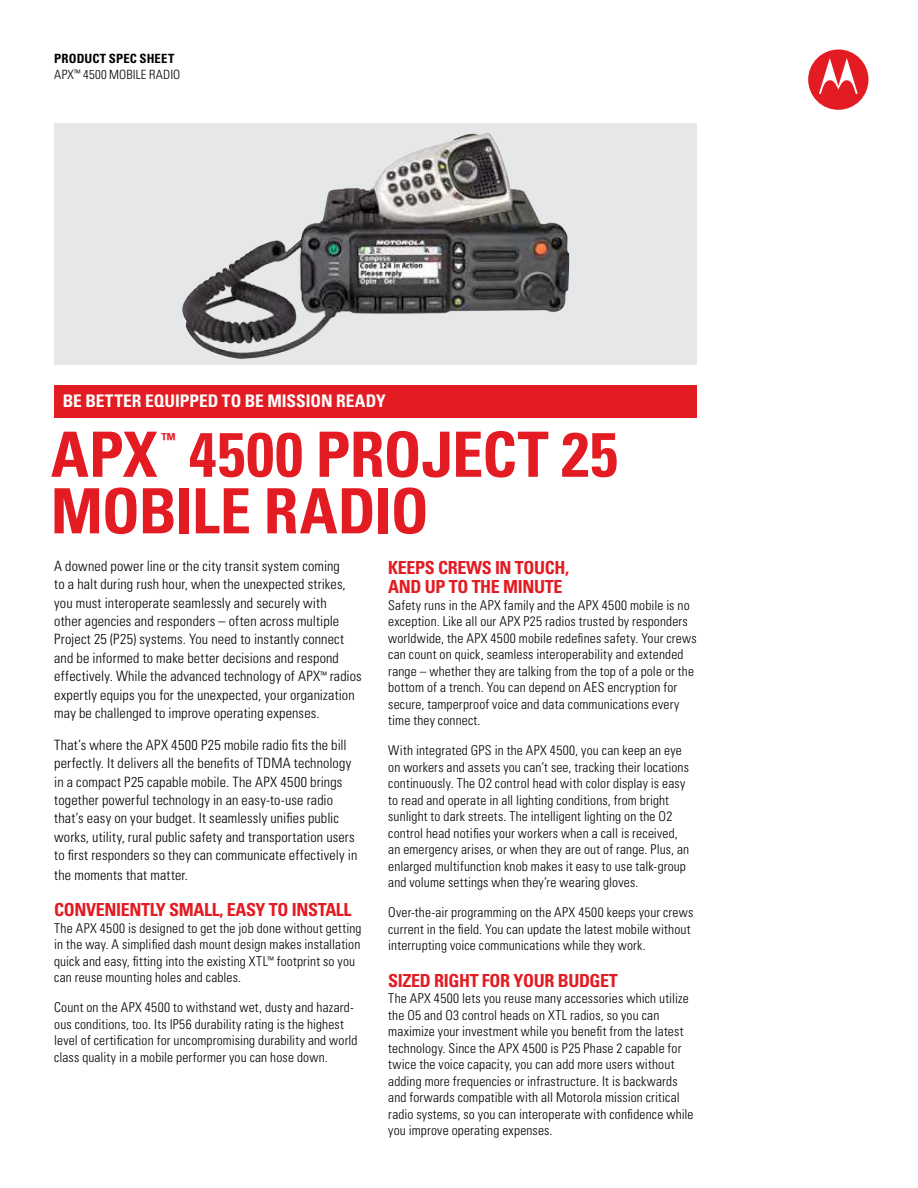
<style>
.page{position:relative;width:918px;height:1188px;background:#fff}
.page>*{position:absolute;margin:0;border:0;box-sizing:border-box;transform-origin:0 0}
.t1{font:700 condensed 62.55px/56.6px "Univers LT Std";letter-spacing:-.01em;color:#e31b23}
.t2{font:700 condensed 18px/19.5px "Univers LT Std";letter-spacing:-.02em;color:#e31b23}
.t3{font:700 condensed 17.4px "Univers LT Std";color:#fff}
.t4{font:700 condensed 16.5px "Univers LT Std";color:#e31b23}
.t5{font:300 condensed 14.25px/18.3px "Univers LT Std";letter-spacing:.01em;color:#000}
.t6{font:300 condensed 13.5px/16.5px "Univers LT Std";letter-spacing:.01em;color:#000}
.t7{font:300 condensed 12.75px/15.3px "Univers LT Std";letter-spacing:.02em;color:#000}
.s1{font-weight:700}
</style>
<div class="page">
<div style="left:54px;top:385px;width:643px;height:33px;background:#e31b23"></div>
<div style="left:808px;top:49px;width:61px;height:61px;background:#e31b23;border-radius:50%"></div>
<svg style="left:819px;top:58px;width:39px;height:36px"></svg>
<svg style="left:54px;top:124px;width:643px;height:241px;background:#c2c3c3"></svg>
<img style="left:323px;top:133px;width:163px;height:87px">
<p class="t7" style="left:54px;top:52px;width:128px"><span class="s1">PRODUCT SPEC SHEET<br></span>APX<sup>™</sup> 4500 MOBILE RADIO</p>
<p class="t3" style="left:63px;top:393px;width:324px">BE BETTER EQUIPPED TO BE MISSION READY</p>
<h1 class="t1" style="left:51px;top:431px;width:568px;text-indent:138px">4500 PROJECT 25<br>MOBILE RADIO</h1>
<h1 class="t1" style="left:51px;top:431px;width:108px">APX</h1>
<p class="t4" style="left:161px;top:433px;width:16px">™</p>
<p class="t5" style="left:54px;top:558px;width:309px">A downed power line or the city transit system coming<br>to a halt during rush hour, when the unexpected strikes, you must interoperate seamlessly and securely with<br>other agencies and responders – often across multiple Project 25 (P25) systems. You need to instantly connect and be informed to make better decisions and respond effectively. While the advanced technology of APX<sup>™</sup> radios expertly equips you for the unexpected, your organization may be challenged to improve operating expenses.</p>
<p class="t5" style="left:54px;top:737px;width:305px">That’s where the APX 4500 P25 mobile radio fits the bill perfectly. It delivers all the benefits of TDMA technology in a compact P25 capable mobile. The APX 4500 brings together powerful technology in an easy-to-use radio that’s easy on your budget. It seamlessly unifies public works, utility, rural public safety and transportation users to first responders so they can communicate effectively in the moments that matter.</p>
<h2 class="t2" style="left:54px;top:902px;width:299px">CONVENIENTLY SMALL, EASY TO INSTALL</h2>
<p class="t6" style="left:54px;top:921px;width:309px">The APX 4500 is designed to get the job done without getting in the way. A simplified dash mount design makes installation quick and easy, fitting into the existing XTL<sup>™</sup> footprint so you can reuse mounting holes and cables.</p>
<p class="t6" style="left:54px;top:1000px;width:305px">Count on the APX 4500 to withstand wet, dusty and hazard&shy;ous conditions, too. Its IP56 durability rating is the highest level of certification for uncompromising durability and world class quality in a mobile performer you can hose down.</p>
<h2 class="t2" style="left:388px;top:559px;width:182px">KEEPS CREWS IN TOUCH,<br>AND UP TO THE MINUTE</h2>
<p class="t6" style="left:388px;top:598px;width:310px">Safety runs in the APX family and the APX 4500 mobile is no exception. Like all our APX P25 radios trusted by responders worldwide, the APX 4500 mobile redefines safety. Your crews can count on quick, seamless interoperability and extended range – whether they are talking from the top of a pole or the bottom of a trench. You can depend on AES encryption for secure, tamperproof voice and data communications every time they connect.</p>
<p class="t6" style="left:388px;top:743px;width:302px">With integrated GPS in the APX 4500, you can keep an eye on workers and assets you can’t see, tracking their locations continuously. The O2 control head with color display is easy to read and operate in all lighting conditions, from bright sunlight to dark streets. The intelligent lighting on the O2 control head notifies your workers when a call is received, an emergency arises, or when they are out of range. Plus, an enlarged multifunction knob makes it easy to use talk-group and volume settings when they’re wearing gloves.</p>
<p class="t6" style="left:388px;top:905px;width:307px">Over-the-air programming on the APX 4500 keeps your crews current in the field. You can update the latest mobile without interrupting voice communications while they work.</p>
<h2 class="t2" style="left:388px;top:972px;width:231px">SIZED RIGHT FOR YOUR BUDGET</h2>
<p class="t6" style="left:388px;top:992px;width:307px">The APX 4500 lets you reuse many accessories which utilize the O5 and O3 control heads on XTL radios, so you can maximize your investment while you benefit from the latest technology. Since the APX 4500 is P25 Phase 2 capable for twice the voice capacity, you can add more users without adding more frequencies or infrastructure. It is backwards and forwards compatible with all Motorola mission critical radio systems, so you can interoperate with confidence while you improve operating expenses.</p>
</div>
